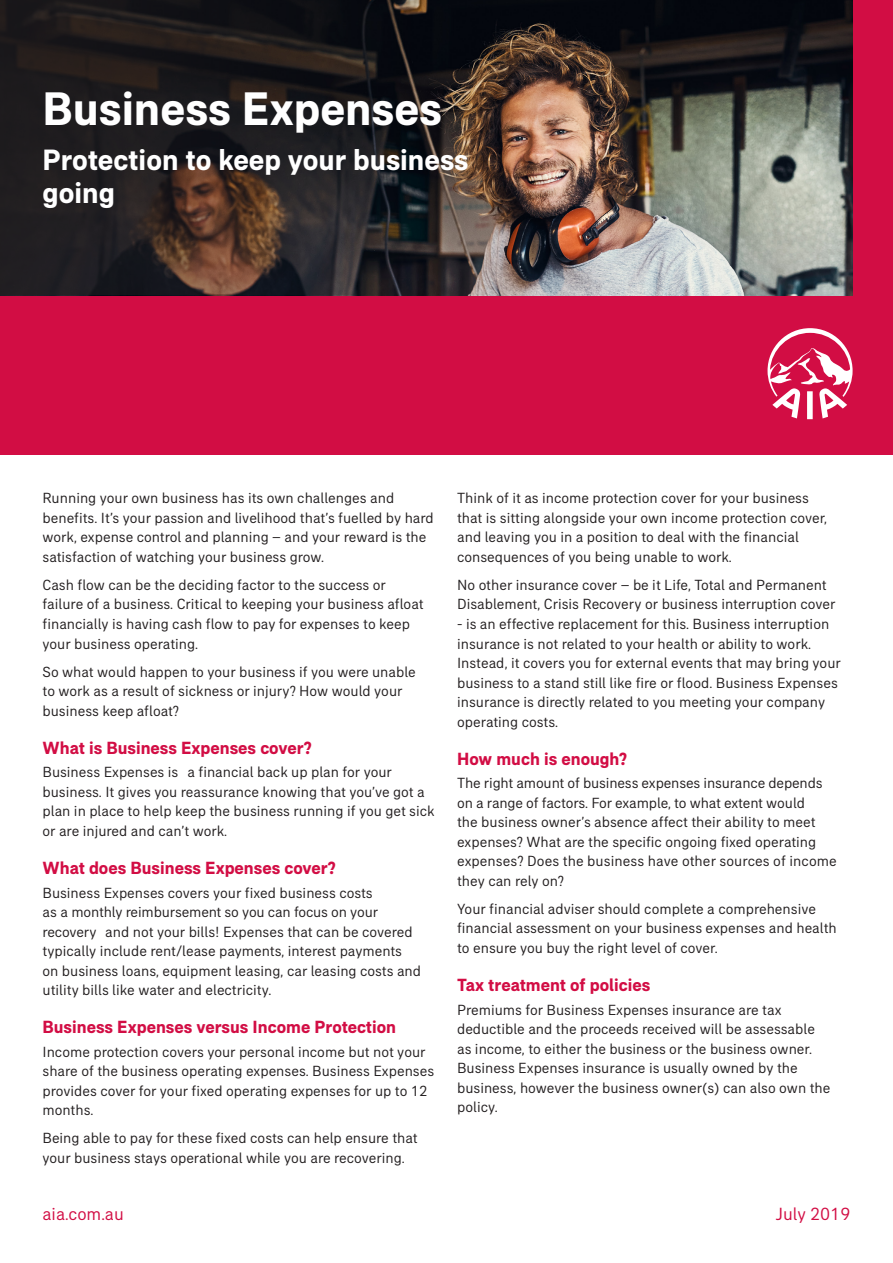
<style>
.page{position:relative;width:893px;height:1263px;background:#fff}
.page>*{position:absolute;margin:0;border:0;box-sizing:border-box;transform-origin:0 0}
.Main_heading{font:700 48px "AIA Everest";color:#fff}
.A_head{font:700 30px/33px "AIA Everest";color:#fff}
.A_head-2{font:700 18px "AIA Everest";color:#d20d44}
.URL{font:18px "AIA Everest";color:#d20d44}
.Body_text{font:15px/19.5px "AIA Everest";color:#231f20}
</style>
<div class="page">
<div style="left:0;top:295px;width:893px;height:159px;background:#d20d44"></div>
<div style="left:853px;top:0;width:40px;height:454px;background:#d20d44"></div>
<svg style="left:767px;top:328px;width:86px;height:91px"></svg>
<img style="left:425px;top:0;width:428px;height:295px">
<svg style="left:0;top:0;width:425px;height:295px;background:#241f1f"></svg>
<p class="Main_heading" style="left:43px;top:80px;width:401px">Business Expenses</p>
<p class="A_head" style="left:43px;top:143px;width:427px">Protection to keep your business going</p>
<p class="Body_text" style="left:43px;top:488px;width:393px">Running your own business has its own challenges and benefits. It’s your passion and livelihood that’s fuelled by hard work, expense control and planning – and your reward is the satisfaction of watching your business grow.</p>
<p class="Body_text" style="left:43px;top:575px;width:383px">Cash flow can be the deciding factor to the success or failure of a business. Critical to keeping your business afloat financially is having cash flow to pay for expenses to keep your business operating.</p>
<p class="Body_text" style="left:43px;top:661px;width:375px">So what would happen to your business if you were unable to work as a result of sickness or injury? How would your business keep afloat?</p>
<p class="A_head-2" style="left:43px;top:737px;width:270px">What is Business Expenses cover?</p>
<p class="Body_text" style="left:43px;top:762px;width:394px">Business Expenses is a financial back up plan for your business. It gives you reassurance knowing that you’ve got a plan in place to help keep the business running if you get sick or are injured and can’t work.</p>
<p class="A_head-2" style="left:43px;top:857px;width:294px">What does Business Expenses cover?</p>
<p class="Body_text" style="left:43px;top:882px;width:380px">Business Expenses covers your fixed business costs<br>as a monthly reimbursement so you can focus on your recovery and not your bills! Expenses that can be covered typically include rent/lease payments, interest payments on business loans, equipment leasing, car leasing costs and utility bills like water and electricity.</p>
<p class="A_head-2" style="left:43px;top:1016px;width:355px">Business Expenses versus Income Protection</p>
<p class="Body_text" style="left:43px;top:1042px;width:393px">Income protection covers your personal income but not your share of the business operating expenses. Business Expenses provides cover for your fixed operating expenses for up to 12 months.</p>
<p class="Body_text" style="left:43px;top:1128px;width:377px">Being able to pay for these fixed costs can help ensure that your business stays operational while you are recovering.</p>
<p class="Body_text" style="left:457px;top:488px;width:372px">Think of it as income protection cover for your business that is sitting alongside your own income protection cover, and leaving you in a position to deal with the financial consequences of you being unable to work.</p>
<p class="Body_text" style="left:457px;top:575px;width:380px">No other insurance cover – be it Life, Total and Permanent<br>Disablement, Crisis Recovery or business interruption cover</p>
<p class="Body_text" style="left:457px;top:614px;width:385px">- is an effective replacement for this. Business interruption insurance is not related to your health or ability to work.<br>Instead, it covers you for external events that may bring your business to a stand still like fire or flood. Business Expenses insurance is directly related to you meeting your company operating costs.</p>
<p class="A_head-2" style="left:457px;top:748px;width:171px">How much is enough?</p>
<p class="Body_text" style="left:457px;top:773px;width:381px">The right amount of business expenses insurance depends on a range of factors. For example, to what extent would<br>the business owner’s absence affect their ability to meet expenses? What are the specific ongoing fixed operating expenses? Does the business have other sources of income they can rely on?</p>
<p class="Body_text" style="left:457px;top:899px;width:381px">Your financial adviser should complete a comprehensive financial assessment on your business expenses and health to ensure you buy the right level of cover.</p>
<p class="A_head-2" style="left:457px;top:974px;width:195px">Tax treatment of policies</p>
<p class="Body_text" style="left:457px;top:999px;width:375px">Premiums for Business Expenses insurance are tax deductible and the proceeds received will be assessable as income, to either the business or the business owner.<br>Business Expenses insurance is usually owned by the business, however the business owner(s) can also own the policy.</p>
<p class="URL" style="left:43px;top:1204px;width:83px">aia.com.au</p>
<p class="URL" style="left:776px;top:1204px;width:76px">July 2019</p>
</div>
